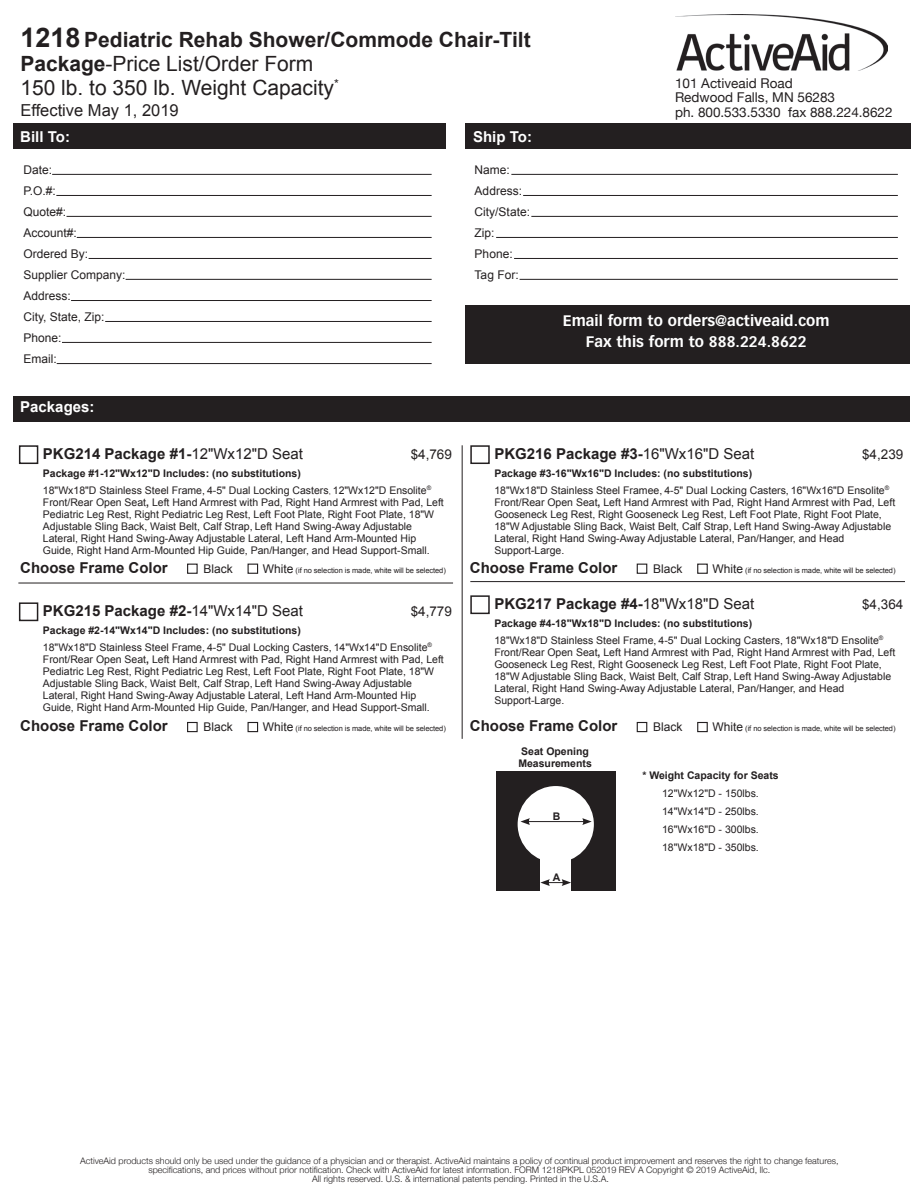
<style>
.page{position:relative;width:918px;height:1188px;background:#fff}
.page>*{position:absolute;margin:0;border:0;box-sizing:border-box;transform-origin:0 0}
.t1{font:21px/24px "Arial";color:#231f20}
.t2{font:16.5px "Arial";color:#231f20}
.t3{font:700 15px "Arial";color:#231f20}
.t4{font:700 15px/21px "Vectora LH";color:#fff;text-align:center}
.t5{font:700 15px "Arial";color:#fff}
.t6{font:13.5px/14.2px "Helvetica Neue";color:#231f20}
.t7{font:13.5px "Arial";color:#231f20}
.t8{font:12px/21px "Arial";color:#231f20}
.t9{font:10.5px/12px "Arial";color:#231f20}
.t10{font:700 10.5px/12px "Arial";color:#231f20}
.t11{font:300 9px/9px "Helvetica Neue";color:#231f20;text-align:center}
.t12{font:7.5px "Arial";letter-spacing:-.01em;color:#231f20}
.s1{font-weight:700;font-size:27px}
.s2{font-weight:700}
.s3{font-weight:400}
.s4{font-size:7.5px}
.s5{font-size:12px}
</style>
<div class="page">
<div style="left:14px;top:396px;width:896px;height:26px;background:#231f20"></div>
<img style="left:676px;top:15px;width:211px;height:56px">
<div style="left:465px;top:123px;width:445px;height:26px;background:#231f20"></div>
<div style="left:14px;top:123px;width:432px;height:26px;background:#231f20"></div>
<div style="left:465px;top:305px;width:445px;height:59px;background:#231f20"></div>
<hr style="left:52px;top:174px;width:380px;height:1px;background:#231f20">
<hr style="left:56px;top:195px;width:376px;height:1px;background:#231f20">
<hr style="left:67px;top:216px;width:365px;height:1px;background:#231f20">
<hr style="left:77px;top:237px;width:355px;height:1px;background:#231f20">
<hr style="left:89px;top:258px;width:343px;height:1px;background:#231f20">
<hr style="left:126px;top:279px;width:306px;height:1px;background:#231f20">
<hr style="left:71px;top:300px;width:361px;height:1px;background:#231f20">
<hr style="left:105px;top:321px;width:327px;height:1px;background:#231f20">
<hr style="left:62px;top:342px;width:370px;height:1px;background:#231f20">
<hr style="left:57px;top:363px;width:375px;height:1px;background:#231f20">
<hr style="left:511px;top:174px;width:387px;height:1px;background:#231f20">
<hr style="left:523px;top:195px;width:375px;height:1px;background:#231f20">
<hr style="left:531px;top:216px;width:367px;height:1px;background:#231f20">
<hr style="left:496px;top:237px;width:402px;height:1px;background:#231f20">
<hr style="left:514px;top:258px;width:384px;height:1px;background:#231f20">
<hr style="left:520px;top:279px;width:378px;height:1px;background:#231f20">
<div style="left:470px;top:445px;width:20px;height:19px;border:2px solid #231f20"></div>
<hr style="left:18px;top:583px;width:435px;height:1px;background:#231f20">
<hr style="left:462px;top:445px;width:1px;height:294px;background:#231f20">
<div style="left:19px;top:445px;width:19px;height:19px;border:2px solid #231f20"></div>
<div style="left:19px;top:602px;width:19px;height:19px;border:2px solid #231f20"></div>
<div style="left:470px;top:595px;width:20px;height:19px;border:2px solid #231f20"></div>
<hr style="left:470px;top:581px;width:435px;height:1px;background:#231f20">
<div style="left:496px;top:771px;width:119px;height:120px;background:#231f20"></div>
<div style="left:540px;top:844px;width:31px;height:47px;background:#fff"></div>
<div style="left:518px;top:786px;width:76px;height:77px;background:#fff;border-radius:50%"></div>
<hr style="left:528px;top:821px;width:57px;height:1px;background:#231f20">
<svg style="left:520px;top:818px;width:10px;height:7px"></svg>
<svg style="left:582px;top:818px;width:10px;height:7px"></svg>
<svg style="left:540px;top:879px;width:31px;height:7px"></svg>
<div style="left:637px;top:564px;width:10px;height:10px;border:1px solid #231f20"></div>
<div style="left:697px;top:564px;width:11px;height:10px;border:1px solid #231f20"></div>
<div style="left:187px;top:564px;width:11px;height:10px;border:1px solid #231f20"></div>
<div style="left:248px;top:564px;width:10px;height:10px;border:1px solid #231f20"></div>
<div style="left:637px;top:722px;width:10px;height:10px;border:1px solid #231f20"></div>
<div style="left:697px;top:722px;width:11px;height:10px;border:1px solid #231f20"></div>
<div style="left:187px;top:722px;width:11px;height:10px;border:1px solid #231f20"></div>
<div style="left:248px;top:722px;width:10px;height:10px;border:1px solid #231f20"></div>
<h1 class="t1" style="left:20px;top:28px;width:512px"><span class="s1">1218</span> <span class="s2">Pediatric Rehab Shower/Commode Chair-Tilt<br>Package</span>-Price List/Order Form<br>150 lb. to 350 lb. Weight Capacity<sup>*</sup></h1>
<h2 class="t2" style="left:20px;top:99px;width:160px">Effective May 1, 2019</h2>
<h3 class="t5" style="left:20px;top:126px;width:51px">Bill To:</h3>
<h3 class="t5" style="left:473px;top:126px;width:60px">Ship To:</h3>
<p class="t8" style="left:23px;top:159px;width:104px">Date:<br>P.O.#:<br>Quote#:<br>Account#:<br>Ordered By:<br>Supplier Company:<br>Address:<br>City, State, Zip:<br>Phone:<br>Email:</p>
<p class="t8" style="left:475px;top:159px;width:57px">Name:<br>Address:<br>City/State:<br>Zip:<br>Phone:<br>Tag For:</p>
<h3 class="t5" style="left:20px;top:397px;width:76px">Packages:</h3>
<p class="t6" style="left:675px;top:77px;width:219px">101 Activeaid Road<br>Redwood Falls, MN 56283<br>ph. 800.533.5330 fax 888.224.8622</p>
<h3 class="t4" style="left:563px;top:310px;width:268px">Email form to orders@activeaid.com<br>Fax this form to 888.224.8622</h3>
<h3 class="t3" style="left:43px;top:444px;width:261px">PKG214 Package #1-<span class="s3">12"Wx12"D Seat</span></h3>
<p class="t7" style="left:411px;top:445px;width:43px">$4,769</p>
<p class="t9" style="left:43px;top:465px;width:390px;line-height:16.5px"><span class="s2">Package #1-12"Wx12"D Includes: (no substitutions)<br></span>18"Wx18"D Stainless Steel Frame, 4-5" Dual Locking Casters<span class="s4">,</span> 12"Wx12"D Ensolite<sup>®</sup></p>
<p class="t9" style="left:43px;top:496px;width:402px">Front/Rear Open Seat<span class="s2">,</span> Left Hand Armrest with Pad, Right Hand Armrest with Pad, Left Pediatric Leg Rest, Right Pediatric Leg Rest, Left Foot Plate, Right Foot Plate, 18"W Adjustable Sling Back, Waist Belt, Calf Strap, Left Hand Swing-Away Adjustable Lateral, Right Hand Swing-Away Adjustable Lateral, Left Hand Arm-Mounted Hip Guide, Right Hand Arm-Mounted Hip Guide, Pan/Hanger, and Head Support-Small.</p>
<h3 class="t3" style="left:494px;top:444px;width:261px">PKG216 Package #3-<span class="s3">16"Wx16"D Seat</span></h3>
<p class="t7" style="left:862px;top:445px;width:43px">$4,239</p>
<p class="t9" style="left:494px;top:465px;width:396px;line-height:16.5px"><span class="s2">Package #3-16"Wx16"D Includes: (no substitutions)<br></span>18"Wx18"D Stainless Steel Framee, 4-5" Dual Locking Casters, 16"Wx16"D Ensolite<sup>®</sup></p>
<p class="t9" style="left:494px;top:496px;width:402px">Front/Rear Open Seat<span class="s2">,</span> Left Hand Armrest with Pad, Right Hand Armrest with Pad, Left Gooseneck Leg Rest, Right Gooseneck Leg Rest, Left Foot Plate, Right Foot Plate, 18"W Adjustable Sling Back, Waist Belt, Calf Strap, Left Hand Swing-Away Adjustable Lateral, Right Hand Swing-Away Adjustable Lateral, Pan/Hanger, and Head Support-Large.</p>
<h3 class="t3" style="left:20px;top:557px;width:149px">Choose Frame Color</h3>
<p class="t8" style="left:204px;top:558px;width:31px">Black</p>
<p class="t12" style="left:263px;top:565px;width:184px"><span class="s5">White</span> (if no selection is made, white will be selected)</p>
<h3 class="t3" style="left:470px;top:557px;width:149px">Choose Frame Color</h3>
<p class="t8" style="left:653px;top:558px;width:31px">Black</p>
<p class="t12" style="left:713px;top:565px;width:184px"><span class="s5">White</span> (if no selection is made, white will be selected)</p>
<h3 class="t3" style="left:43px;top:601px;width:261px">PKG215 Package #2-<span class="s3">14"Wx14"D Seat</span></h3>
<p class="t7" style="left:411px;top:602px;width:43px">$4,779</p>
<p class="t9" style="left:43px;top:623px;width:391px;line-height:16.5px"><span class="s2">Package #2-14"Wx14"D Includes: (no substitutions)<br></span>18"Wx18"D Stainless Steel Frame, 4-5" Dual Locking Casters, 14"Wx14"D Ensolite<sup>®</sup></p>
<p class="t9" style="left:43px;top:653px;width:402px">Front/Rear Open Seat<span class="s2">,</span> Left Hand Armrest with Pad, Right Hand Armrest with Pad, Left Pediatric Leg Rest, Right Pediatric Leg Rest, Left Foot Plate, Right Foot Plate, 18"W Adjustable Sling Back, Waist Belt, Calf Strap, Left Hand Swing-Away Adjustable Lateral, Right Hand Swing-Away Adjustable Lateral, Left Hand Arm-Mounted Hip Guide, Right Hand Arm-Mounted Hip Guide, Pan/Hanger, and Head Support-Small.</p>
<h3 class="t3" style="left:494px;top:594px;width:261px">PKG217 Package #4-<span class="s3">18"Wx18"D Seat</span></h3>
<p class="t7" style="left:862px;top:595px;width:43px">$4,364</p>
<p class="t9" style="left:494px;top:616px;width:391px;line-height:16.5px"><span class="s2">Package #4-18"Wx18"D Includes: (no substitutions)<br></span>18"Wx18"D Stainless Steel Frame, 4-5" Dual Locking Casters, 18"Wx18"D Ensolite<sup>®</sup></p>
<p class="t9" style="left:494px;top:646px;width:402px">Front/Rear Open Seat<span class="s2">,</span> Left Hand Armrest with Pad, Right Hand Armrest with Pad, Left Gooseneck Leg Rest, Right Gooseneck Leg Rest, Left Foot Plate, Right Foot Plate, 18"W Adjustable Sling Back, Waist Belt, Calf Strap, Left Hand Swing-Away Adjustable Lateral, Right Hand Swing-Away Adjustable Lateral, Pan/Hanger, and Head Support-Large.</p>
<h3 class="t3" style="left:20px;top:716px;width:149px">Choose Frame Color</h3>
<p class="t8" style="left:204px;top:716px;width:31px">Black</p>
<p class="t12" style="left:263px;top:723px;width:184px"><span class="s5">White</span> (if no selection is made, white will be selected)</p>
<h3 class="t3" style="left:470px;top:716px;width:149px">Choose Frame Color</h3>
<p class="t8" style="left:653px;top:716px;width:31px">Black</p>
<p class="t12" style="left:713px;top:723px;width:184px"><span class="s5">White</span> (if no selection is made, white will be selected)</p>
<p class="t10" style="left:642px;top:770px;width:138px">* Weight Capacity for Seats</p>
<p class="t9" style="left:662px;top:784px;width:98px;line-height:18px;text-align:justify">12"Wx12"D - 150lbs.<br>14"Wx14"D - 250lbs.<br>16"Wx16"D - 300lbs.<br>18"Wx18"D - 350lbs.</p>
<p class="t10" style="left:518px;top:746px;width:75px">Seat Opening<br>Measurements</p>
<p class="t10" style="left:553px;top:810px;width:9px">B</p>
<p class="t10" style="left:553px;top:871px;width:9px">A</p>
<p class="t11" style="left:80px;top:1156px;width:760px">ActiveAid products should only be used under the guidance of a physician and or therapist. ActiveAid maintains a policy of continual product improvement and reserves the right to change features, specifications, and prices without prior notification. Check with ActiveAid for latest information. FORM 1218PKPL 052019 REV A Copyright © 2019 ActiveAid, llc.<br>All rights reserved. U.S. &amp; international patents pending. Printed in the U.S.A.</p>
</div>
